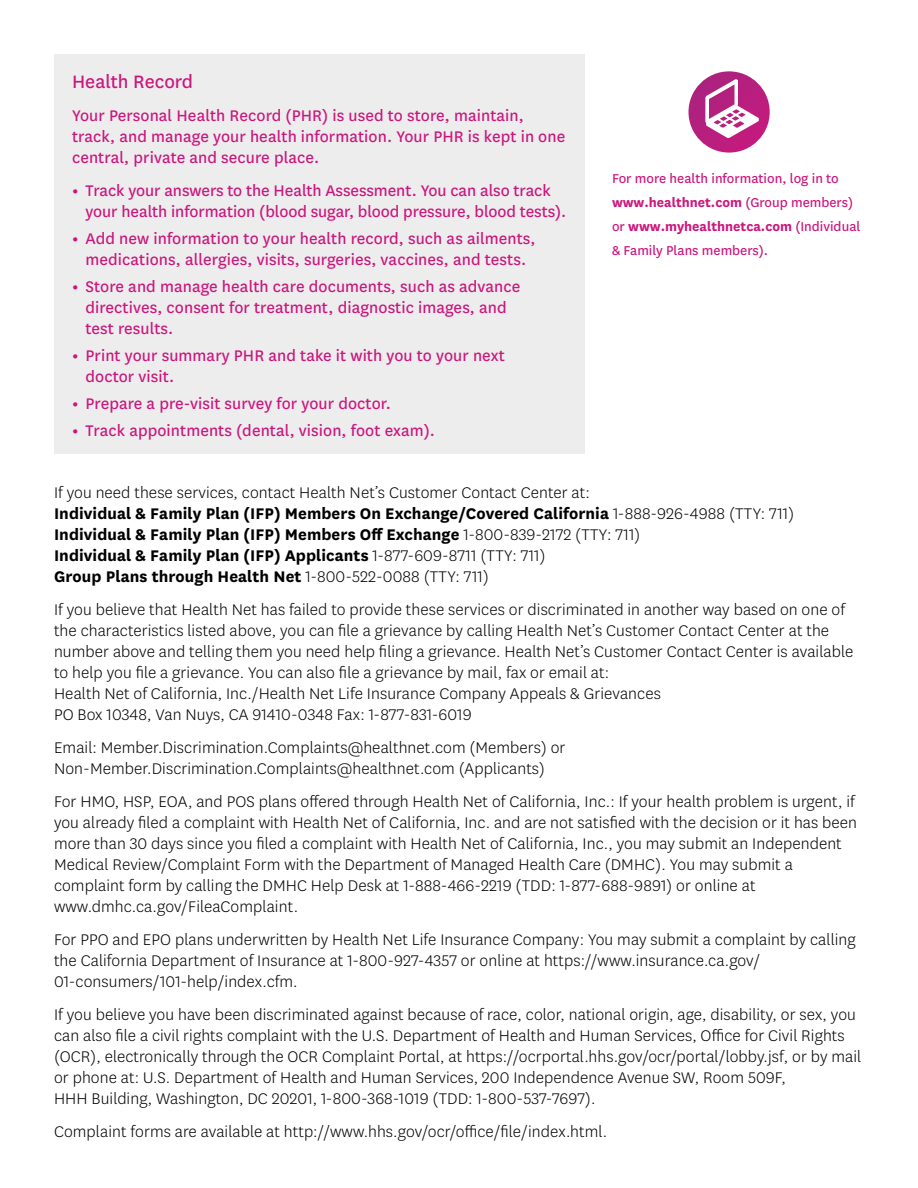
<style>
.page{position:relative;width:918px;height:1188px;background:#fff}
.page>*{position:absolute;margin:0;border:0;box-sizing:border-box;transform-origin:0 0}
.t1{font:21px "Centene Sans";color:#cb177d}
.t2{font:300 18px/21px "Centene Sans";letter-spacing:.005em;color:#000}
.t3{font:18px/21px "Centene Sans";letter-spacing:.005em;color:#cb177d}
.t4{font:700 18px "Centene Sans";letter-spacing:.005em;color:#000}
.t5{font:15px/24px "Centene Sans";color:#cb177d}
.s1{font-weight:700}
.s2{font-weight:300}
</style>
<div class="page">
<div style="left:54px;top:54px;width:531px;height:400px;background:#ededee"></div>
<svg style="left:688px;top:71px;width:82px;height:82px;background:#bb2b85"></svg>
<svg style="left:705px;top:79px;width:54px;height:59px"></svg>
<h2 class="t1" style="left:72px;top:67px;width:123px">Health Record</h2>
<p class="t3" style="left:72px;top:104px;width:495px">Your Personal Health Record (PHR) is used to store, maintain, track, and manage your health information. Your PHR is kept in one central, private and secure place.</p>
<p class="t3" style="left:86px;top:179px;width:482px;text-indent:-14px"><span class="s1">•</span> Track your answers to the Health Assessment. You can also track your health information (blood sugar, blood pressure, blood tests).</p>
<p class="t3" style="left:72px;top:227px;width:465px;text-align:center"><span class="s1">•</span> Add new information to your health record, such as ailments, medications, allergies, visits, surgeries, vaccines, and tests.</p>
<p class="t3" style="left:86px;top:275px;width:436px;text-indent:-14px"><span class="s1">•</span> Store and manage health care documents, such as advance directives, consent for treatment, diagnostic images, and test results.</p>
<p class="t3" style="left:86px;top:344px;width:421px;text-indent:-14px"><span class="s1">•</span> Print your summary PHR and take it with you to your next doctor visit.</p>
<p class="t3" style="left:72px;top:392px;width:321px"><span class="s1">•</span> Prepare a pre-visit survey for your doctor.</p>
<p class="t3" style="left:72px;top:419px;width:365px"><span class="s1">•</span> Track appointments (dental, vision, foot exam).</p>
<p class="t5" style="left:612px;top:166px;width:250px">For more health information, log in to <span class="s1">www.healthnet.com</span> (Group members) or <span class="s1">www.myhealthnetca.com</span> (Individual &amp; Family Plans members).</p>
<p class="t2" style="left:54px;top:481px;width:538px">If you need these services, contact Health Net’s Customer Contact Center at:</p>
<p class="t4" style="left:54px;top:501px;width:742px">Individual &amp; Family Plan (IFP) Members On Exchange/Covered California <span class="s2">1-888-926-4988 (TTY: 711)</span></p>
<p class="t4" style="left:54px;top:522px;width:588px">Individual &amp; Family Plan (IFP) Members Off Exchange <span class="s2">1-800-839-2172 (TTY: 711)</span></p>
<p class="t4" style="left:54px;top:543px;width:493px">Individual &amp; Family Plan (IFP) Applicants <span class="s2">1-877-609-8711 (TTY: 711)</span></p>
<p class="t4" style="left:54px;top:564px;width:436px">Group Plans through Health Net <span class="s2">1-800-522-0088 (TTY: 711)</span></p>
<p class="t2" style="left:54px;top:599px;width:801px">If you believe that Health Net has failed to provide these services or discriminated in another way based on one of the characteristics listed above, you can file a grievance by calling Health Net’s Customer Contact Center at the number above and telling them you need help filing a grievance. Health Net’s Customer Contact Center is available to help you file a grievance. You can also file a grievance by mail, fax or email at:<br>Health Net of California, Inc./Health Net Life Insurance Company Appeals &amp; Grievances<br>PO Box 10348, Van Nuys, CA 91410-0348 Fax: 1-877-831-6019</p>
<p class="t2" style="left:54px;top:737px;width:513px">Email: Member.Discrimination.Complaints@healthnet.com (Members) or<br>Non-Member.Discrimination.Complaints@healthnet.com (Applicants)</p>
<p class="t2" style="left:54px;top:791px;width:805px">For HMO, HSP, EOA, and POS plans offered through Health Net of California, Inc.: If your health problem is urgent, if you already filed a complaint with Health Net of California, Inc. and are not satisfied with the decision or it has been more than 30 days since you filed a complaint with Health Net of California, Inc., you may submit an Independent Medical Review/Complaint Form with the Department of Managed Health Care (DMHC). You may submit a complaint form by calling the DMHC Help Desk at 1-888-466-2219 (TDD: 1-877-688-9891) or online at www.dmhc.ca.gov/FileaComplaint.</p>
<p class="t2" style="left:54px;top:929px;width:803px">For PPO and EPO plans underwritten by Health Net Life Insurance Company: You may submit a complaint by calling the California Department of Insurance at 1-800-927-4357 or online at https://www.insurance.ca.gov/<br>01-consumers/101-help/index.cfm.</p>
<p class="t2" style="left:54px;top:1004px;width:809px">If you believe you have been discriminated against because of race, color, national origin, age, disability, or sex, you can also file a civil rights complaint with the U.S. Department of Health and Human Services, Office for Civil Rights (OCR), electronically through the OCR Complaint Portal, at https://ocrportal.hhs.gov/ocr/portal/lobby.jsf, or by mail or phone at: U.S. Department of Health and Human Services, 200 Independence Avenue SW, Room 509F,<br>HHH Building, Washington, DC 20201, 1-800-368-1019 (TDD: 1-800-537-7697).</p>
<p class="t2" style="left:54px;top:1121px;width:555px">Complaint forms are available at http://www.hhs.gov/ocr/office/file/index.html.</p>
</div>
